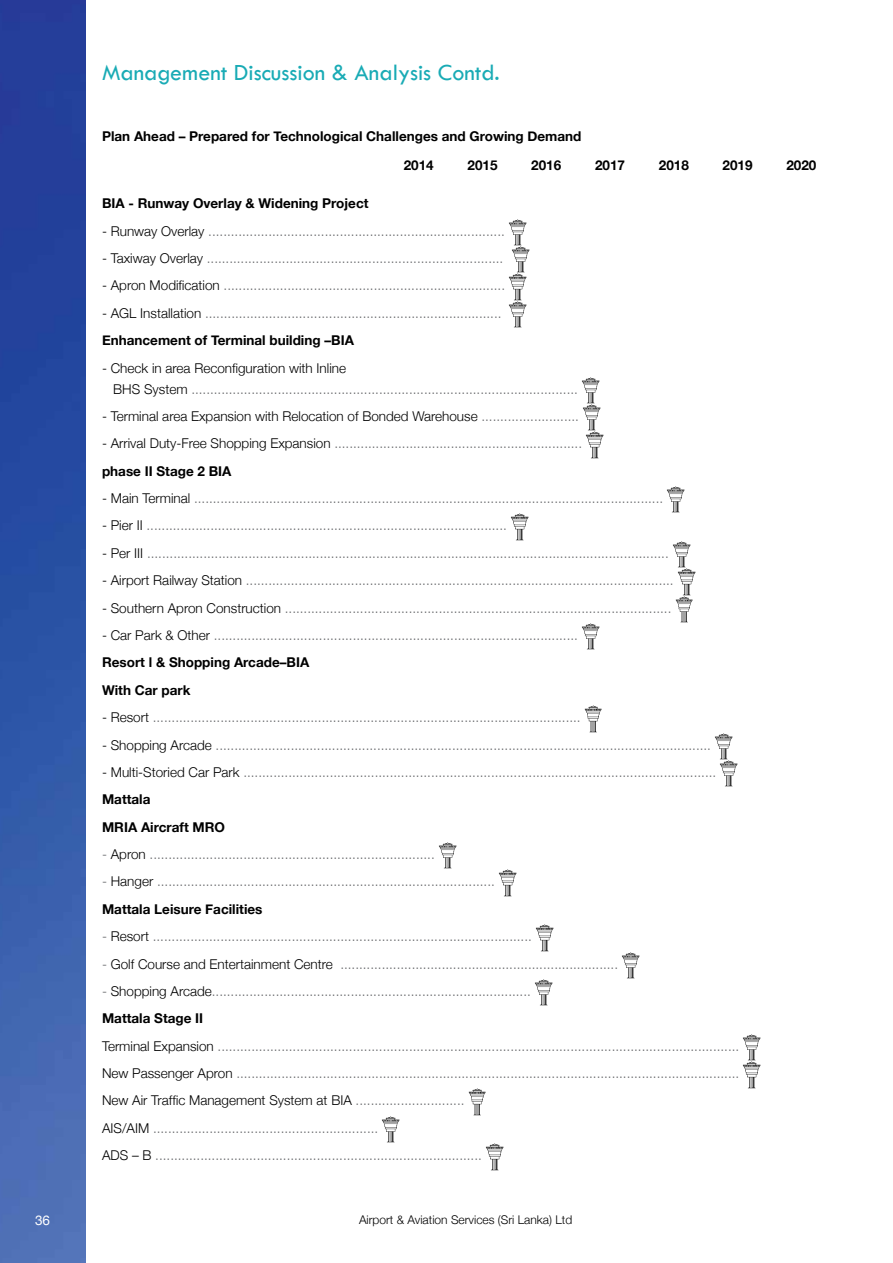
<style>
.page{position:relative;width:893px;height:1263px;background:#fff}
.page>*{position:absolute;margin:0;border:0;box-sizing:border-box;transform-origin:0 0}
.t1{font:24px "Tw Cen";color:#19abb5}
.t2{font:300 13.5px/27.5px "Helvetica Neue";color:#6d6e71}
.t3{font:700 13.5px/29.5px "Helvetica Neue";color:#000}
.t4{font:300 13.5px "Helvetica Neue";color:#000}
.t5{font:13.5px "Helvetica Neue";color:#fff}
.t6{font:300 12px "Helvetica Neue";color:#000}
.s1{color:#000}
.s2{font-weight:700;color:#000}
.s3{color:#6d6e71}
</style>
<div class="page">
<img style="left:0;top:0;width:85px;height:1263px">
<img style="left:509px;top:219px;width:18px;height:27px">
<img style="left:512px;top:246px;width:18px;height:27px">
<img style="left:508px;top:274px;width:19px;height:54px">
<img style="left:582px;top:377px;width:19px;height:54px">
<img style="left:585px;top:432px;width:19px;height:26px">
<img style="left:667px;top:487px;width:18px;height:26px">
<img style="left:510px;top:514px;width:19px;height:26px">
<img style="left:673px;top:541px;width:18px;height:27px">
<img style="left:677px;top:569px;width:19px;height:26px">
<img style="left:675px;top:596px;width:18px;height:26px">
<img style="left:582px;top:623px;width:18px;height:27px">
<img style="left:584px;top:706px;width:18px;height:26px">
<img style="left:715px;top:733px;width:18px;height:26px">
<img style="left:720px;top:760px;width:18px;height:27px">
<img style="left:439px;top:842px;width:18px;height:27px">
<img style="left:498px;top:870px;width:19px;height:26px">
<img style="left:535px;top:925px;width:19px;height:26px">
<img style="left:622px;top:952px;width:18px;height:26px">
<img style="left:535px;top:979px;width:18px;height:27px">
<img style="left:742px;top:1034px;width:19px;height:54px">
<img style="left:468px;top:1089px;width:18px;height:26px">
<img style="left:382px;top:1116px;width:18px;height:27px">
<img style="left:485px;top:1144px;width:19px;height:26px">
<h1 class="t1" style="left:102px;top:58px;width:399px">Management Discussion &amp; Analysis Contd.</h1>
<p class="t3" style="left:404px;top:121px;width:179px;text-indent:-302px">Plan Ahead – Prepared for Technological Challenges and Growing Demand<br>2014</p>
<p class="t3" style="left:467px;top:151px;width:32px">2015</p>
<p class="t3" style="left:531px;top:151px;width:32px">2016</p>
<p class="t3" style="left:595px;top:151px;width:32px">2017</p>
<p class="t3" style="left:659px;top:151px;width:32px">2018</p>
<p class="t3" style="left:723px;top:151px;width:32px">2019</p>
<p class="t3" style="left:786px;top:151px;width:32px">2020</p>
<p class="t3" style="left:102px;top:189px;width:268px">BIA - Runway Overlay &amp; Widening Project</p>
<p class="t2" style="left:102px;top:216px;width:404px"><span class="s1">- Runway Overlay</span> ...............................................................................</p>
<p class="t2" style="left:102px;top:244px;width:403px"><span class="s1">- Taxiway Overlay</span> ...............................................................................</p>
<p class="t2" style="left:102px;top:271px;width:405px"><span class="s1">- Apron Modification</span> ...........................................................................</p>
<p class="t2" style="left:102px;top:298px;width:401px"><span class="s1">- AGL Installation</span> ...............................................................................<br><span class="s2">Enhancement of Terminal building –BIA</span></p>
<p class="t2" style="left:113px;top:356px;width:466px;line-height:21px;text-indent:-11px"><span class="s1">- Check in area Reconfiguration with Inline<br>BHS System</span> .......................................................................................................</p>
<p class="t4" style="left:102px;top:405px;width:478px">- Terminal area Expansion with Relocation of Bonded Warehouse <span class="s3">..........................</span></p>
<p class="t2" style="left:102px;top:429px;width:481px"><span class="s1">- Arrival Duty-Free Shopping Expansion</span> .................................................................. <span class="s2">phase II Stage 2 BIA</span></p>
<p class="t2" style="left:102px;top:484px;width:563px"><span class="s1">- Main Terminal</span> .............................................................................................................................</p>
<p class="t2" style="left:102px;top:511px;width:406px"><span class="s1">- Pier II</span> ................................................................................................</p>
<p class="t2" style="left:102px;top:538px;width:568px"><span class="s1">- Per III</span> ...........................................................................................................................................</p>
<p class="t2" style="left:102px;top:566px;width:573px"><span class="s1">- Airport Railway Station</span> ..................................................................................................................</p>
<p class="t2" style="left:102px;top:593px;width:571px"><span class="s1">- Southern Apron Construction</span> .......................................................................................................</p>
<p class="t2" style="left:102px;top:621px;width:477px"><span class="s1">- Car Park &amp; Other</span> .................................................................................................<br><span class="s2">Resort l &amp; Shopping Arcade–BIA<br>With Car park</span></p>
<p class="t2" style="left:102px;top:703px;width:480px"><span class="s1">- Resort</span> ..................................................................................................................</p>
<p class="t2" style="left:102px;top:730px;width:610px"><span class="s1">- Shopping Arcade</span> ....................................................................................................................................</p>
<p class="t2" style="left:102px;top:757px;width:616px"><span class="s1">- Multi-Storied Car Park</span> ..............................................................................................................................<br><span class="s2">Mattala<br>MRIA Aircraft MRO</span></p>
<p class="t2" style="left:102px;top:840px;width:334px">- <span class="s1">Apron</span> ............................................................................</p>
<p class="t2" style="left:102px;top:867px;width:394px">- <span class="s1">Hanger</span> ..........................................................................................<br><span class="s2">Mattala Leisure Facilities</span></p>
<p class="t2" style="left:102px;top:922px;width:431px">- <span class="s1">Resort</span> .....................................................................................................</p>
<p class="t2" style="left:102px;top:949px;width:518px">- <span class="s1">Golf Course and Entertainment Centre</span> ..........................................................................</p>
<p class="t2" style="left:102px;top:977px;width:639px">- <span class="s1">Shopping Arcade</span>.....................................................................................<br><span class="s2">Mattala Stage II<br></span><span class="s1">Terminal Expansion</span> ...........................................................................................................................................<br><span class="s1">New Passenger Apron</span> ......................................................................................................................................<br><span class="s1">New Air Traffic Management System at BIA</span> .............................<br><span class="s1">AIS/AIM</span> ............................................................<br><span class="s1">ADS – B</span> .......................................................................................</p>
<p class="t5" style="left:35px;top:1210px;width:17px">36</p>
<p class="t6" style="left:359px;top:1209px;width:215px">Airport &amp; Aviation Services (Sri Lanka) Ltd</p>
</div>
